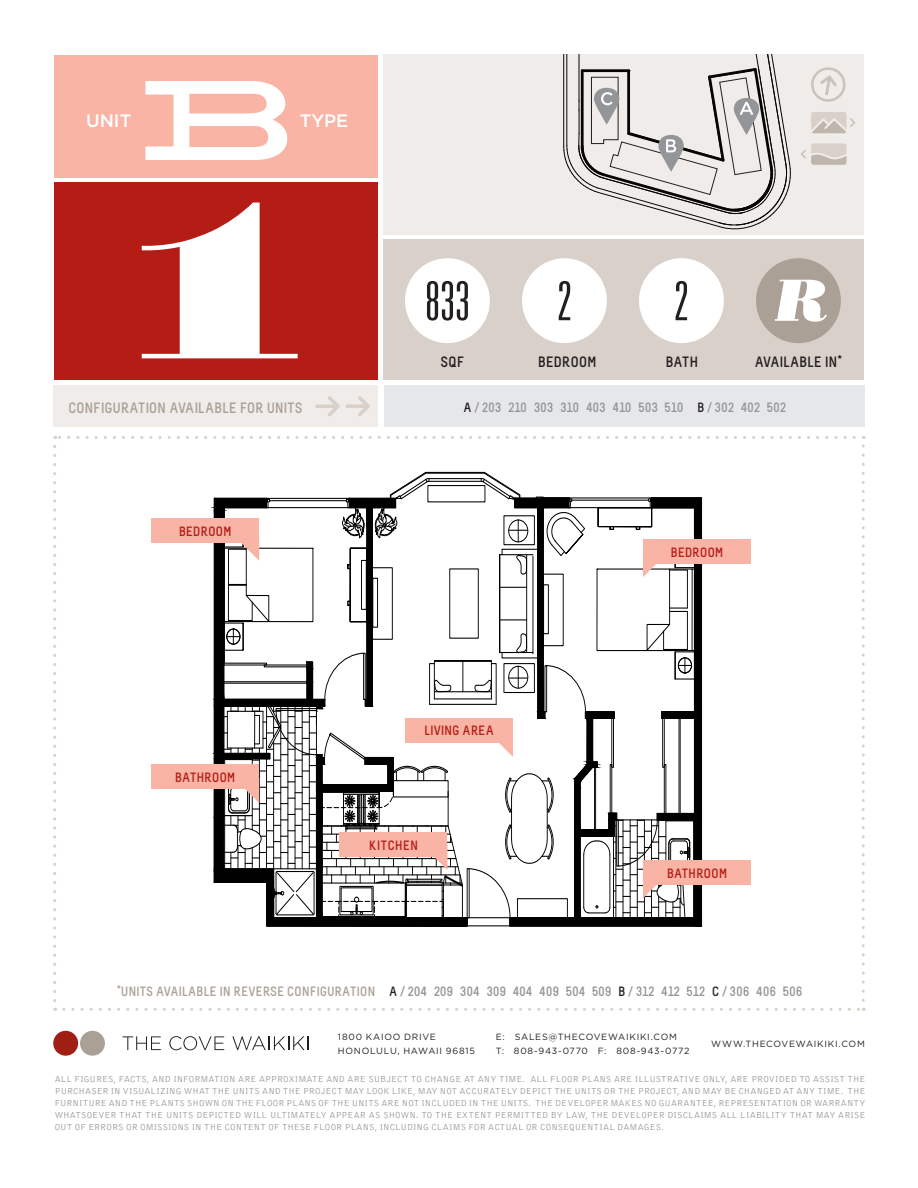
<style>
.page{position:relative;width:918px;height:1188px;background:#fff}
.page>*{position:absolute;margin:0;border:0;box-sizing:border-box;transform-origin:0 0}
.t1{font:300 ultra-condensed 54px "Univers LT Std";color:#231f20}
.t2{font:500 18px "Gotham";color:#fff}
.t3{font:700 15px "Melbourne";color:#aba095}
.t4{font:700 15px "Melbourne";color:#231f20}
.t5{font:700 13.5px "Melbourne";color:#939598}
.t6{font:700 13.5px "Melbourne";color:#b41d15}
.t7{font:700 13.5px "Melbourne";color:#aba095}
.t8{font:300 9px/12px "Bell Gothic";letter-spacing:.005em;color:#939598;text-align:justify}
.t9{font:9px/13.5px "Gotham";letter-spacing:.08em;color:#231f20}
.s1{color:#231f20}
.s2{color:#aba095}
</style>
<div class="page">
<div style="left:55px;top:183px;width:323px;height:197px;background:#b41d15"></div>
<div style="left:55px;top:55px;width:323px;height:122px;background:#f9b4a6"></div>
<div style="left:383px;top:54px;width:481px;height:180px;background:#f0ece9"></div>
<div style="left:383px;top:239px;width:481px;height:141px;background:#d8d0c9"></div>
<svg style="left:64px;top:1008px;width:800px;height:3px"></svg>
<svg style="left:862px;top:436px;width:3px;height:564px"></svg>
<svg style="left:55px;top:436px;width:799px;height:3px"></svg>
<div style="left:405px;top:258px;width:85px;height:85px;background:#fff;border-radius:50%"></div>
<div style="left:522px;top:258px;width:85px;height:85px;background:#fff;border-radius:50%"></div>
<div style="left:639px;top:258px;width:85px;height:85px;background:#fff;border-radius:50%"></div>
<div style="left:756px;top:258px;width:85px;height:85px;background:#aba095;border-radius:50%"></div>
<svg style="left:811px;top:67px;width:35px;height:35px"></svg>
<div style="left:384px;top:386px;width:480px;height:41px;background:#e6e7e9"></div>
<div style="left:54px;top:386px;width:324px;height:41px;background:#f0ece9"></div>
<div style="left:53px;top:1031px;width:25px;height:25px;background:#a01e12;border-radius:50%"></div>
<div style="left:80px;top:1031px;width:25px;height:25px;background:#aba095;border-radius:50%"></div>
<svg style="left:123px;top:1036px;width:38px;height:14px"></svg>
<svg style="left:169px;top:1036px;width:55px;height:14px"></svg>
<svg style="left:232px;top:1036px;width:76px;height:14px"></svg>
<svg style="left:315px;top:396px;width:25px;height:20px"></svg>
<svg style="left:346px;top:396px;width:24px;height:20px"></svg>
<svg style="left:811px;top:112px;width:44px;height:21px"></svg>
<svg style="left:801px;top:143px;width:45px;height:22px"></svg>
<svg style="left:53px;top:446px;width:3px;height:565px"></svg>
<svg style="left:145px;top:81px;width:142px;height:79px"></svg>
<svg style="left:142px;top:202px;width:156px;height:156px"></svg>
<svg style="left:775px;top:280px;width:52px;height:42px"></svg>
<svg style="left:563px;top:54px;width:228px;height:176px"></svg>
<svg style="left:151px;top:472px;width:600px;height:455px"></svg>
<h2 class="t2" style="left:86px;top:111px;width:47px">UNIT</h2>
<h2 class="t2" style="left:300px;top:111px;width:50px">TYPE</h2>
<h3 class="t3" style="left:68px;top:400px;width:181px">CONFIGURATION AVAILABLE FOR</h3>
<h3 class="t3" style="left:267px;top:400px;width:29px">UNITS</h3>
<h3 class="t6" style="left:179px;top:524px;width:54px">BEDROOM</h3>
<h1 class="t1" style="left:425px;top:273px;width:46px">833</h1>
<h1 class="t1" style="left:557px;top:273px;width:16px">2</h1>
<h1 class="t1" style="left:674px;top:273px;width:16px">2</h1>
<h3 class="t4" style="left:754px;top:354px;width:89px">AVAILABLE IN*</h3>
<h3 class="t5" style="left:463px;top:400px;width:324px"><span class="s1">A</span> / 203 210 303 310 403 410 503 510 <span class="s1">B</span> / 302 402 502</h3>
<h3 class="t4" style="left:441px;top:354px;width:25px">SQF</h3>
<h3 class="t4" style="left:665px;top:354px;width:34px">BATH</h3>
<h3 class="t4" style="left:538px;top:354px;width:60px">BEDROOM</h3>
<h3 class="t6" style="left:671px;top:545px;width:9px">BEDROOM</h3>
<h3 class="t6" style="left:175px;top:770px;width:16px">BATHROOM</h3>
<h3 class="t6" style="left:424px;top:723px;width:7px">LIVING</h3>
<h3 class="t6" style="left:462px;top:723px;width:33px">AREA</h3>
<h3 class="t6" style="left:369px;top:838px;width:49px">KITCHEN</h3>
<h3 class="t6" style="left:667px;top:866px;width:9px">BATHROOM</h3>
<h3 class="t7" style="left:117px;top:984px;width:147px">*UNITS AVAILAB LE IN REVERSE</h3>
<h3 class="t5" style="left:287px;top:984px;width:517px"><span class="s2">CONFIGURATION</span> <span class="s1">A</span> / 204 209 304 309 404 409 504 509 <span class="s1">B</span> / 312 412 512 <span class="s1">C</span> / 306 406 506</h3>
<p class="t9" style="left:338px;top:1030px;width:139px">1800 KAIOO DRIVE<br>HONOLULU, HAWAII 96815</p>
<p class="t9" style="left:496px;top:1030px;width:195px">E: SALES@THECOVEWAIKIKI.COM<br>T: 808-943-0770 F: 808-943-0772</p>
<p class="t9" style="left:711px;top:1037px;width:155px">WWW.THECOVEWAIKIKI.COM</p>
<p class="t8" style="left:55px;top:1074px;width:812px">ALL FIGURES, FACTS, AND INFORMATION ARE APPROXIMATE AND ARE SUBJECT TO CHANGE AT ANY TIME. ALL FLOOR PLANS ARE ILLUSTRATIVE ONLY, ARE PROVIDED TO ASSIST THE PURCHASER IN VISUALIZING WHAT THE UNITS AND THE PROJECT MAY LOOK LIKE, MAY NOT ACCURATELY DEPICT THE UNITS OR THE PROJECT, AND MAY BE CHANGED AT ANY TIME. THE FURNITURE AND THE PLANTS SHOWN ON THE FLOOR PLANS OF THE UNITS ARE NOT</p>
<p class="t8" style="left:55px;top:1098px;width:812px;text-indent:367px">INCLUDED IN THE UNITS. THE DEVELOPER MAKES NO GUARANTEE, REPRESENTATION OR WARRANTY WHATSOEVER THAT THE UNITS DEPICTED WILL ULTIMATELY APPEAR AS SHOWN. TO THE EXTENT PERMITTED BY LAW, THE DEVELOPER DISCLAIMS ALL LIABILITY THAT MAY ARISE OUT OF ERRORS OR OMISSIONS IN THE CONTENT OF THESE FLOOR PLANS, INCLUDING CLAIMS FOR ACTUAL OR CONSEQUENTIAL DAMAGES.</p>
</div>
